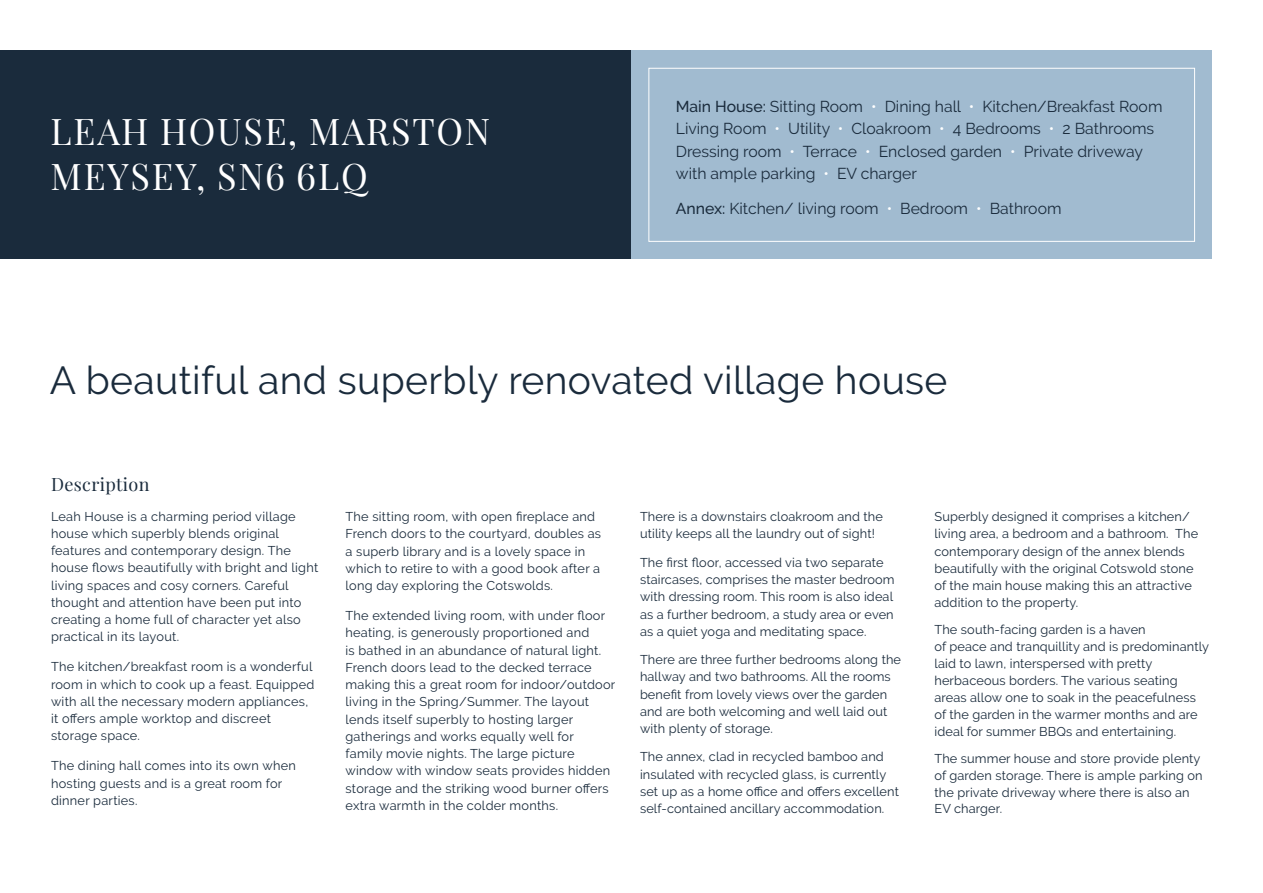
<style>
.page{position:relative;width:1263px;height:893px;background:#fff}
.page>*{position:absolute;margin:0;border:0;box-sizing:border-box;transform-origin:0 0}
.t1{font:39px "Raleway";letter-spacing:.01em;color:#1a2b3c}
.t2{font:36px/45px "Playfair Display";letter-spacing:.05em;color:#fff}
.t3{font:18px "Playfair Display";letter-spacing:.02em;color:#1a2b3c}
.t4{font:15.75px/22.5px "Raleway";color:#1a2b3c}
.t5{font:12.75px/17.2px "Raleway";letter-spacing:.01em;color:#1a2b3c}
.s1{font-weight:500}
.s2{color:#fff}
</style>
<div class="page">
<div style="left:0;top:51px;width:631px;height:208px;background:#1a2b3c"></div>
<div style="left:631px;top:51px;width:581px;height:208px;background:#a1bbd0"></div>
<div style="left:648px;top:68px;width:547px;height:174px;border:1px solid #fff"></div>
<h2 class="t2" style="left:51px;top:106px;width:441px">LEAH HOUSE, MARSTON<br>MEYSEY, SN6 6LQ</h2>
<p class="t4" style="left:676px;top:95px;width:488px"><span class="s1">Main House:</span> Sitting Room <span class="s2">•</span> Dining hall <span class="s2">•</span> Kitchen/Breakfast Room Living Room <span class="s2">•</span> Utility <span class="s2">•</span> Cloakroom <span class="s2">•</span> 4 Bedrooms <span class="s2">•</span> 2 Bathrooms Dressing room <span class="s2">•</span> Terrace <span class="s2">•</span> Enclosed garden <span class="s2">•</span> Private driveway with ample parking <span class="s2">•</span> EV charger</p>
<p class="t4" style="left:676px;top:197px;width:387px"><span class="s1">Annex:</span> Kitchen/ living room <span class="s2">•</span> Bedroom <span class="s2">•</span> Bathroom</p>
<h1 class="t1" style="left:50px;top:357px;width:899px">A beautiful and superbly renovated village house</h1>
<h3 class="t3" style="left:51px;top:470px;width:100px">Description</h3>
<p class="t5" style="left:51px;top:508px;width:269px">Leah House is a charming period village house which superbly blends original features and contemporary design. The house flows beautifully with bright and light living spaces and cosy corners. Careful thought and attention have been put into creating a home full of character yet also practical in its layout.</p>
<p class="t5" style="left:51px;top:658px;width:265px">The kitchen/breakfast room is a wonderful room in which to cook up a feast. Equipped with all the necessary modern appliances, it offers ample worktop and discreet storage space.</p>
<p class="t5" style="left:51px;top:757px;width:246px">The dining hall comes into its own when hosting guests and is a great room for dinner parties.</p>
<p class="t5" style="left:345px;top:508px;width:257px">The sitting room, with open fireplace and French doors to the courtyard, doubles as a superb library and is a lovely space in which to retire to with a good book after a long day exploring the Cotswolds.</p>
<p class="t5" style="left:345px;top:607px;width:271px">The extended living room, with under floor heating, is generously proportioned and<br>is bathed in an abundance of natural light.<br>French doors lead to the decked terrace making this a great room for indoor/outdoor living in the Spring/Summer. The layout lends itself superbly to hosting larger gatherings and works equally well for<br>family movie nights. The large picture window with window seats provides hidden storage and the striking wood burner offers extra warmth in the colder months.</p>
<p class="t5" style="left:640px;top:508px;width:244px">There is a downstairs cloakroom and the utility keeps all the laundry out of sight!</p>
<p class="t5" style="left:640px;top:554px;width:256px">The first floor, accessed via two separate staircases, comprises the master bedroom with dressing room. This room is also ideal as a further bedroom, a study area or even as a quiet yoga and meditating space.</p>
<p class="t5" style="left:640px;top:651px;width:263px">There are three further bedrooms along the hallway and two bathrooms. All the rooms benefit from lovely views over the garden and are both welcoming and well laid out with plenty of storage.</p>
<p class="t5" style="left:640px;top:748px;width:260px">The annex, clad in recycled bamboo and insulated with recycled glass, is currently set up as a home office and offers excellent self-contained ancillary accommodation.</p>
<p class="t5" style="left:934px;top:508px;width:265px">Superbly designed it comprises a kitchen/ living area, a bedroom and a bathroom. The contemporary design of the annex blends beautifully with the original Cotswold stone of the main house making this an attractive addition to the property.</p>
<p class="t5" style="left:934px;top:621px;width:276px">The south-facing garden is a haven<br>of peace and tranquillity and is predominantly laid to lawn, interspersed with pretty herbaceous borders. The various seating areas allow one to soak in the peacefulness of the garden in the warmer months and are ideal for summer BBQs and entertaining.</p>
<p class="t5" style="left:934px;top:750px;width:270px">The summer house and store provide plenty of garden storage. There is ample parking on the private driveway where there is also an EV charger.</p>
</div>
